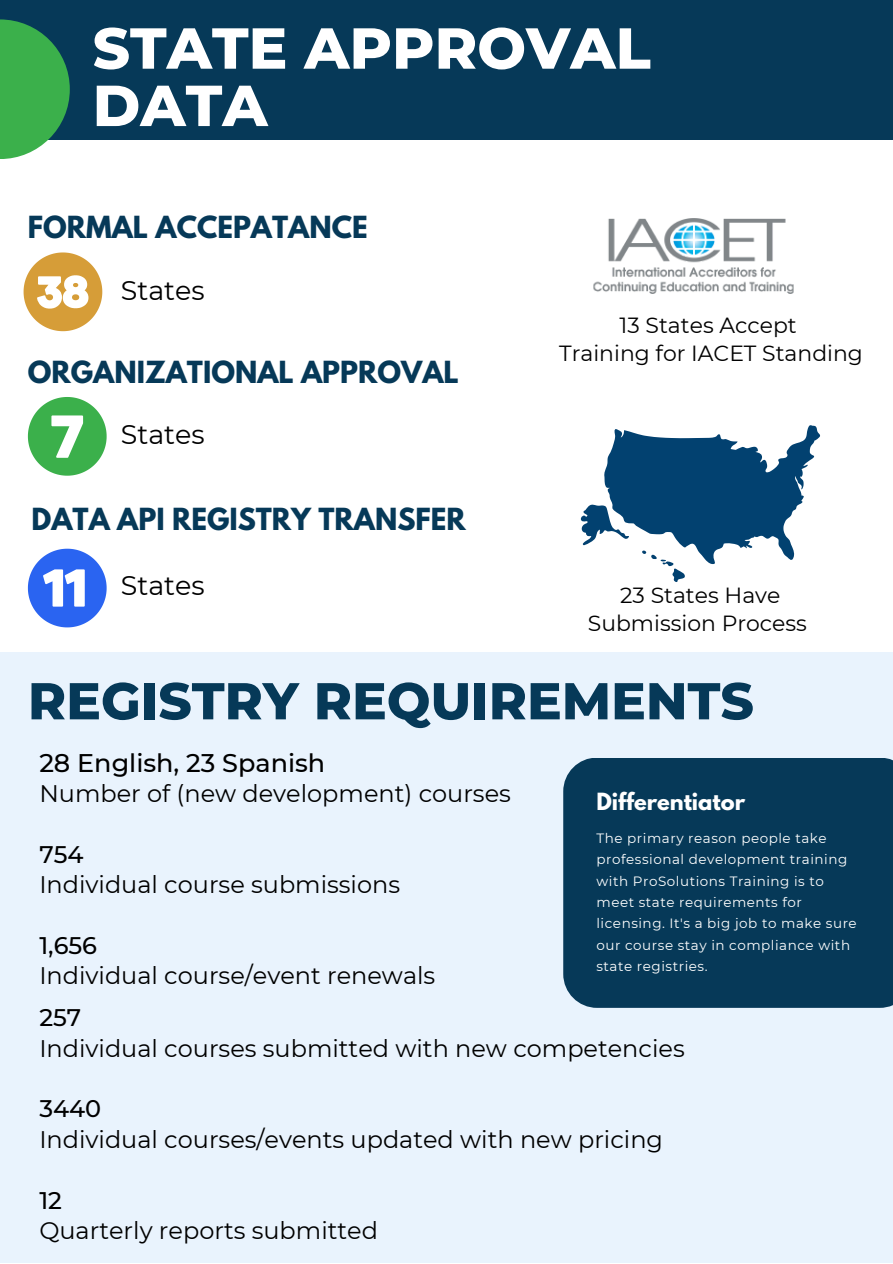
<style>
.page{position:relative;width:893px;height:1264px;background:#fff}
.page>*{position:absolute;margin:0;border:0;box-sizing:border-box;transform-origin:0 0}
.t1{font:800 57.6px/57.3px "Montserrat";color:#fff}
.t2{font:800 51.75px "Montserrat";color:#063958}
.t3{font:700 27px "League Spartan";color:#063958}
.t4{font:27px "Montserrat";color:#000}
.t5{font:500 25.5px "Montserrat";color:#000}
.t6{font:24px "Montserrat";color:#000}
.t7{font:500 24px "Montserrat";color:#000}
.t8{font:21.9px "Montserrat";color:#000}
.t9{font:700 21px "League Spartan";color:#fff}
.t10{font:13.5px/21.3px "Montserrat";letter-spacing:.04em;color:#fff}
</style>
<div class="page">
<div style="left:0;top:652px;width:892px;height:610px;background:#e9f3fd"></div>
<svg style="left:24px;top:252px;width:78px;height:79px"></svg>
<svg style="left:28px;top:397px;width:79px;height:78px"></svg>
<img style="left:593px;top:218px;width:201px;height:76px">
<svg style="left:580px;top:425px;width:240px;height:157px"></svg>
<svg style="left:28px;top:548px;width:79px;height:79px"></svg>
<div style="left:563px;top:758px;width:329px;height:249px;background:#063958"></div>
<div style="left:0;top:0;width:892px;height:139px;background:#063958"></div>
<svg style="left:0;top:19px;width:70px;height:140px;fill:#3bb04b"></svg>
<p class="t1" style="left:93px;top:19px;width:559px">STATE APPROVAL<br>DATA</p>
<p class="t3" style="left:28px;top:213px;width:341px">FORMAL ACCEPATANCE</p>
<p class="t4" style="left:121px;top:274px;width:85px">States</p>
<p class="t3" style="left:28px;top:358px;width:432px">ORGANIZATIONAL APPROVAL</p>
<p class="t4" style="left:121px;top:418px;width:85px">States</p>
<p class="t3" style="left:32px;top:506px;width:436px">DATA API REGISTRY TRANSFER</p>
<p class="t4" style="left:121px;top:568px;width:85px">States</p>
<p class="t8" style="left:619px;top:311px;width:179px">13 States Accept</p>
<p class="t8" style="left:559px;top:339px;width:305px">Training for IACET Standing</p>
<p class="t8" style="left:620px;top:581px;width:162px">23 States Have</p>
<p class="t8" style="left:588px;top:609px;width:220px">Submission Process</p>
<p class="t2" style="left:28px;top:669px;width:727px">REGISTRY REQUIREMENTS</p>
<p class="t5" style="left:39px;top:747px;width:287px">28 English, 23 Spanish</p>
<p class="t6" style="left:39px;top:778px;width:473px">Number of (new development) courses</p>
<p class="t7" style="left:39px;top:839px;width:46px">754</p>
<p class="t6" style="left:39px;top:869px;width:362px">Individual course submissions</p>
<p class="t9" style="left:596px;top:791px;width:150px">Differentiator</p>
<p class="t10" style="left:596px;top:827px;width:262px">The primary reason people take professional development training with ProSolutions Training is to meet state requirements for licensing. It's a big job to make sure our course stay in compliance with state registries.</p>
<p class="t7" style="left:39px;top:930px;width:59px">1,656</p>
<p class="t6" style="left:39px;top:960px;width:397px">Individual course/event renewals</p>
<p class="t7" style="left:39px;top:1003px;width:43px">257</p>
<p class="t6" style="left:39px;top:1033px;width:646px">Individual courses submitted with new competencies</p>
<p class="t7" style="left:39px;top:1094px;width:63px">3440</p>
<p class="t6" style="left:39px;top:1124px;width:625px">Individual courses/events updated with new pricing</p>
<p class="t7" style="left:39px;top:1185px;width:24px">12</p>
<p class="t6" style="left:39px;top:1215px;width:340px">Quarterly reports submitted</p>
</div>
